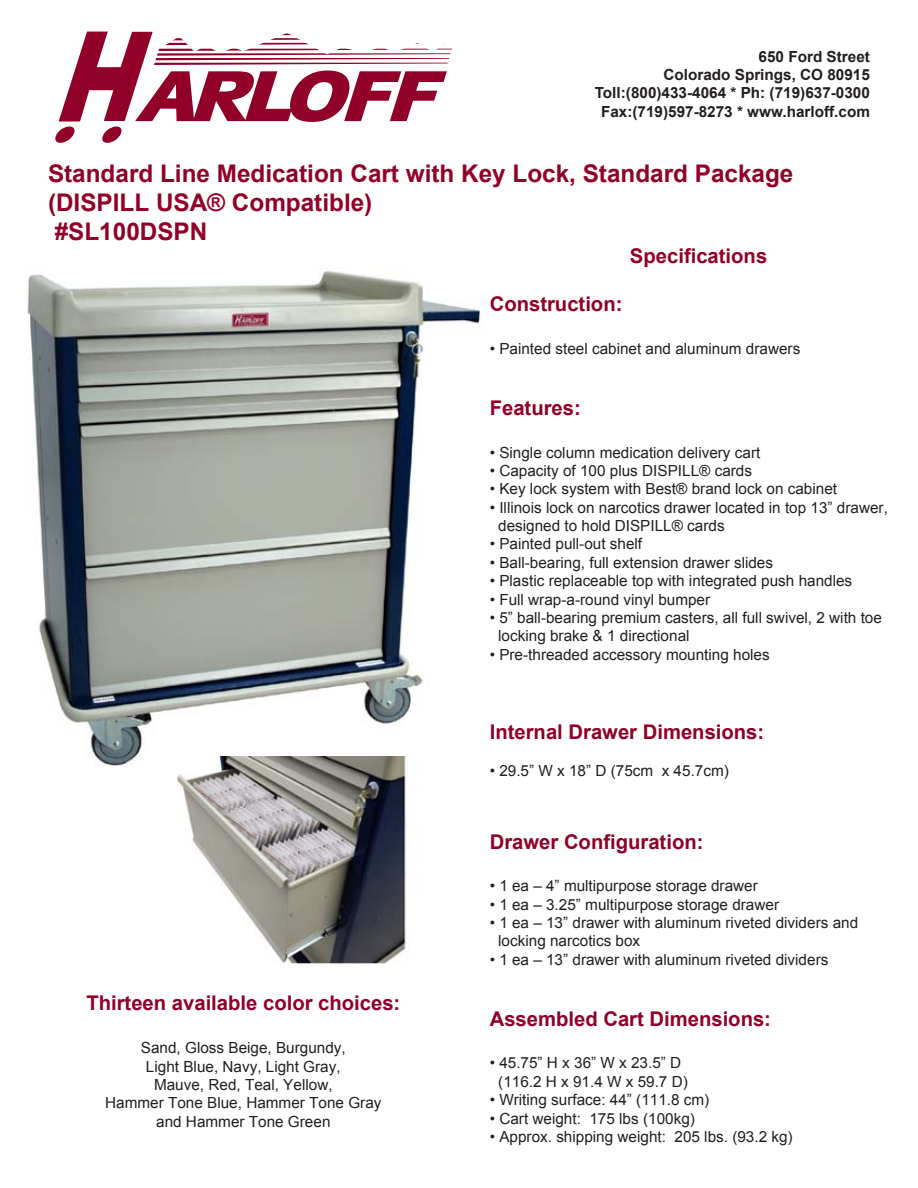
<style>
.page{position:relative;width:918px;height:1188px;background:#fff}
.page>*{position:absolute;margin:0;border:0;box-sizing:border-box;transform-origin:0 0}
.t1{font:700 24.3px/29.1px "Arial";color:#900028}
.t2{font:700 20.25px "Arial";color:#900028}
.t3{font:15.3px/18.3px "Arial";color:#231f20}
.t4{font:700 15.3px/18.3px "Arial";color:#231f20;text-align:right}
</style>
<div class="page">
<img style="left:27px;top:270px;width:455px;height:496px">
<svg style="left:55px;top:31px;width:397px;height:112px"></svg>
<img style="left:143px;top:757px;width:310px;height:207px">
<p class="t4" style="left:595px;top:47px;width:277px">650 Ford Street<br>Colorado Springs, CO 80915<br>Toll:(800)433-4064 * Ph: (719)637-0300<br>Fax:(719)597-8273 * www.harloff.com</p>
<h1 class="t1" style="left:48px;top:159px;width:747px">Standard Line Medication Cart with Key Lock, Standard Package (DISPILL USA® Compatible)<br>#SL100DSPN</h1>
<h2 class="t2" style="left:630px;top:242px;width:139px">Specifications</h2>
<h2 class="t2" style="left:490px;top:291px;width:134px">Construction:</h2>
<p class="t3" style="left:490px;top:340px;width:312px">• Painted steel cabinet and aluminum drawers</p>
<h2 class="t2" style="left:490px;top:395px;width:93px">Features:</h2>
<p class="t3" style="left:490px;top:443px;width:272px">• Single column medication delivery cart</p>
<p class="t3" style="left:490px;top:462px;width:264px">• Capacity of 100 plus DISPILL® cards</p>
<p class="t3" style="left:490px;top:480px;width:349px">• Key lock system with Best® brand lock on cabinet</p>
<p class="t3" style="left:498px;top:498px;width:391px;text-indent:-9px">• Illinois lock on narcotics drawer located in top 13” drawer, designed to hold DISPILL® cards</p>
<p class="t3" style="left:490px;top:535px;width:154px">• Painted pull-out shelf</p>
<p class="t3" style="left:490px;top:553px;width:285px">• Ball-bearing, full extension drawer slides</p>
<p class="t3" style="left:490px;top:572px;width:364px">• Plastic replaceable top with integrated push handles</p>
<p class="t3" style="left:490px;top:590px;width:222px">• Full wrap-a-round vinyl bumper</p>
<p class="t3" style="left:498px;top:609px;width:385px;text-indent:-9px">• 5” ball-bearing premium casters, all full swivel, 2 with toe locking brake &amp; 1 directional</p>
<p class="t3" style="left:490px;top:645px;width:282px">• Pre-threaded accessory mounting holes</p>
<h2 class="t2" style="left:490px;top:719px;width:276px">Internal Drawer Dimensions:</h2>
<p class="t3" style="left:490px;top:761px;width:241px">• 29.5” W x 18” D (75cm x 45.7cm)</p>
<h2 class="t2" style="left:86px;top:990px;width:315px">Thirteen available color choices:</h2>
<p class="t3" style="left:105px;top:1039px;width:278px;text-align:center">Sand, Gloss Beige, Burgundy,<br>Light Blue, Navy, Light Gray,<br>Mauve, Red, Teal, Yellow,<br>Hammer Tone Blue, Hammer Tone Gray and Hammer Tone Green</p>
<h2 class="t2" style="left:490px;top:828px;width:215px">Drawer Configuration:</h2>
<p class="t3" style="left:490px;top:877px;width:270px">• 1 ea – 4” multipurpose storage drawer</p>
<p class="t3" style="left:490px;top:895px;width:291px">• 1 ea – 3.25” multipurpose storage drawer</p>
<p class="t3" style="left:498px;top:914px;width:361px;text-indent:-9px">• 1 ea – 13” drawer with aluminum riveted dividers and locking narcotics box</p>
<p class="t3" style="left:490px;top:950px;width:340px">• 1 ea – 13” drawer with aluminum riveted dividers</p>
<h2 class="t2" style="left:490px;top:1005px;width:283px">Assembled Cart Dimensions:</h2>
<p class="t3" style="left:490px;top:1054px;width:200px;text-align:center">• 45.75” H x 36” W x 23.5” D (116.2 H x 91.4 W x 59.7 D)</p>
<p class="t3" style="left:490px;top:1091px;width:221px">• Writing surface: 44” (111.8 cm)</p>
<p class="t3" style="left:490px;top:1109px;width:207px">• Cart weight: 175 lbs (100kg)</p>
<p class="t3" style="left:490px;top:1128px;width:305px">• Approx. shipping weight: 205 lbs. (93.2 kg)</p>
</div>
